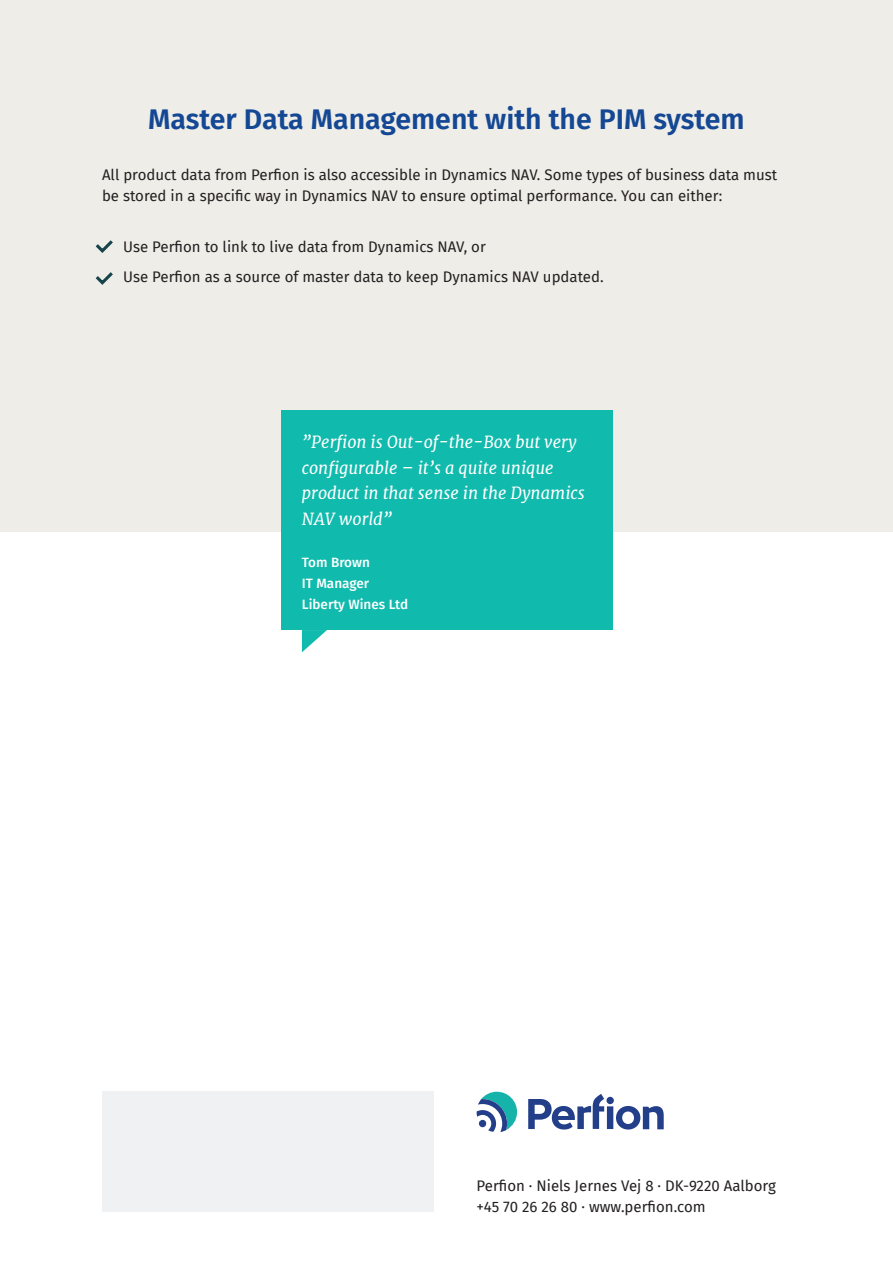
<style>
.page{position:relative;width:893px;height:1263px;background:#fff}
.page>*{position:absolute;margin:0;border:0;box-sizing:border-box;transform-origin:0 0}
.t1{font:600 28.5px "Fira Sans";color:#144894}
.t2{font:italic 16.5px/25.5px "Merriweather";color:#fff}
.t3{font:15px/21px "Fira Sans";color:#231f20}
.t4{font:500 13.5px/21px "Fira Sans";color:#fff}
</style>
<div class="page">
<div style="left:0;top:0;width:893px;height:531px;background:#efede8"></div>
<svg style="left:477px;top:1092px;width:40px;height:40px"></svg>
<svg style="left:528px;top:1094px;width:136px;height:35px"></svg>
<div style="left:102px;top:1092px;width:332px;height:120px;background:#f0f1f2"></div>
<svg style="left:96px;top:240px;width:17px;height:13px"></svg>
<svg style="left:96px;top:272px;width:17px;height:13px"></svg>
<div style="left:281px;top:411px;width:331px;height:219px;background:#10baac"></div>
<svg style="left:302px;top:630px;width:25px;height:22px"></svg>
<p class="t1" style="left:148px;top:95px;width:598px">Master Data Management with the PIM system</p>
<p class="t3" style="left:102px;top:164px;width:677px">All product data from Perfion is also accessible in Dynamics NAV. Some types of business data must be stored in a specific way in Dynamics NAV to ensure optimal performance. You can either:</p>
<p class="t3" style="left:123px;top:236px;width:364px">Use Perfion to link to live data from Dynamics NAV, or</p>
<p class="t3" style="left:123px;top:266px;width:482px">Use Perfion as a source of master data to keep Dynamics NAV updated.</p>
<p class="t2" style="left:302px;top:429px;width:284px">”Perfion is Out-of-the-Box but very configurable – it’s a quite unique product in that sense in the Dynamics<br>NAV world”</p>
<p class="t4" style="left:302px;top:551px;width:69px">Tom Brown</p>
<p class="t4" style="left:302px;top:572px;width:108px">IT Manager<br>Liberty Wines Ltd</p>
<p class="t3" style="left:477px;top:1175px;width:301px">Perfion · Niels Jernes Vej 8 · DK-9220 Aalborg</p>
<p class="t3" style="left:477px;top:1196px;width:231px">+45 70 26 26 80 · www.perfion.com</p>
</div>
